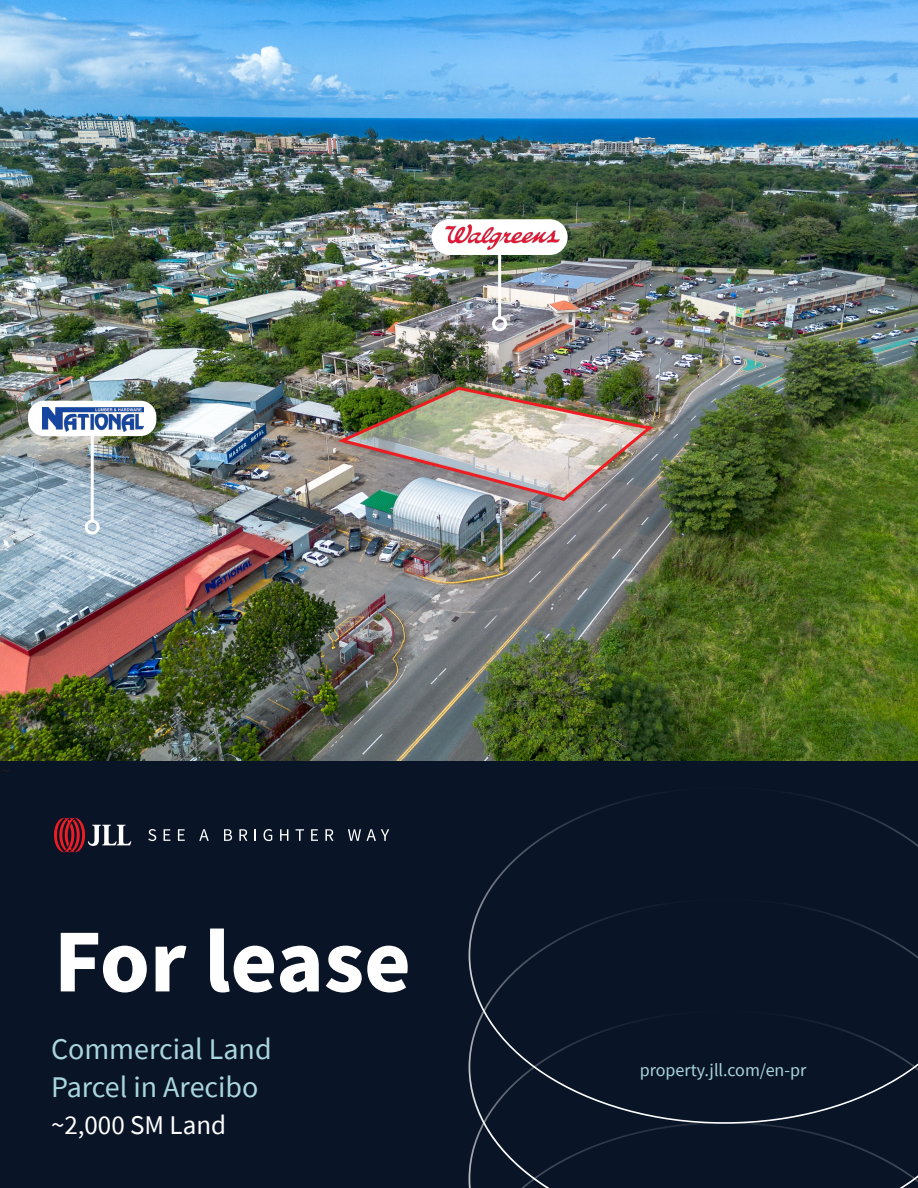
<style>
.page{position:relative;width:918px;height:1188px;background:#fff}
.page>*{position:absolute;margin:0;border:0;box-sizing:border-box;transform-origin:0 0}
.t1{font:700 90px "Source Sans Pro";color:#fff}
.t2{font:30px "Source Sans Pro";color:#a9d6e0}
.t3{font:27px "Source Sans Pro";color:#fff}
.t4{font:18px "Source Sans Pro";color:#a9d6e0}
</style>
<div class="page">
<img style="left:0;top:0;width:918px;height:762px">
<div style="left:0;top:762px;width:918px;height:426px;background:#091426"></div>
<svg style="left:469px;top:1124px;width:449px;height:64px"></svg>
<svg style="left:469px;top:796px;width:449px;height:328px"></svg>
<svg style="left:148px;top:829px;width:8px;height:12px"></svg>
<svg style="left:164px;top:829px;width:6px;height:12px"></svg>
<svg style="left:178px;top:829px;width:7px;height:12px"></svg>
<svg style="left:199px;top:829px;width:10px;height:12px"></svg>
<svg style="left:224px;top:829px;width:8px;height:12px"></svg>
<svg style="left:239px;top:829px;width:8px;height:12px"></svg>
<svg style="left:254px;top:829px;width:2px;height:12px"></svg>
<svg style="left:263px;top:829px;width:9px;height:12px"></svg>
<svg style="left:280px;top:829px;width:8px;height:12px"></svg>
<svg style="left:296px;top:829px;width:8px;height:12px"></svg>
<svg style="left:311px;top:829px;width:7px;height:12px"></svg>
<svg style="left:325px;top:829px;width:8px;height:12px"></svg>
<svg style="left:348px;top:829px;width:41px;height:12px"></svg>
<svg style="left:54px;top:818px;width:77px;height:34px"></svg>
<img style="left:339px;top:388px;width:314px;height:114px">
<div style="left:28px;top:401px;width:128px;height:35px;background:#fff;border-radius:16px"></div>
<img style="left:43px;top:408px;width:100px;height:24px">
<hr style="left:91px;top:436px;width:3px;height:85px;background:#fff">
<div style="left:85px;top:520px;width:15px;height:15px;border:3px solid #fff;border-radius:50%"></div>
<hr style="left:498px;top:233px;width:3px;height:85px;background:#fff">
<div style="left:492px;top:316px;width:15px;height:15px;border:3px solid #fff;border-radius:50%"></div>
<div style="left:432px;top:219px;width:136px;height:36px;background:#fff;border-radius:18px"></div>
<img style="left:440px;top:219px;width:125px;height:36px">
<p class="t1" style="left:54px;top:900px;width:358px">For lease</p>
<p class="t2" style="left:51px;top:1030px;width:222px">Commercial Land</p>
<p class="t2" style="left:51px;top:1067px;width:209px">Parcel in Arecibo</p>
<p class="t3" style="left:51px;top:1108px;width:177px">~2,000 SM Land</p>
<p class="t4" style="left:640px;top:1058px;width:168px">property.jll.com/en-pr</p>
</div>
